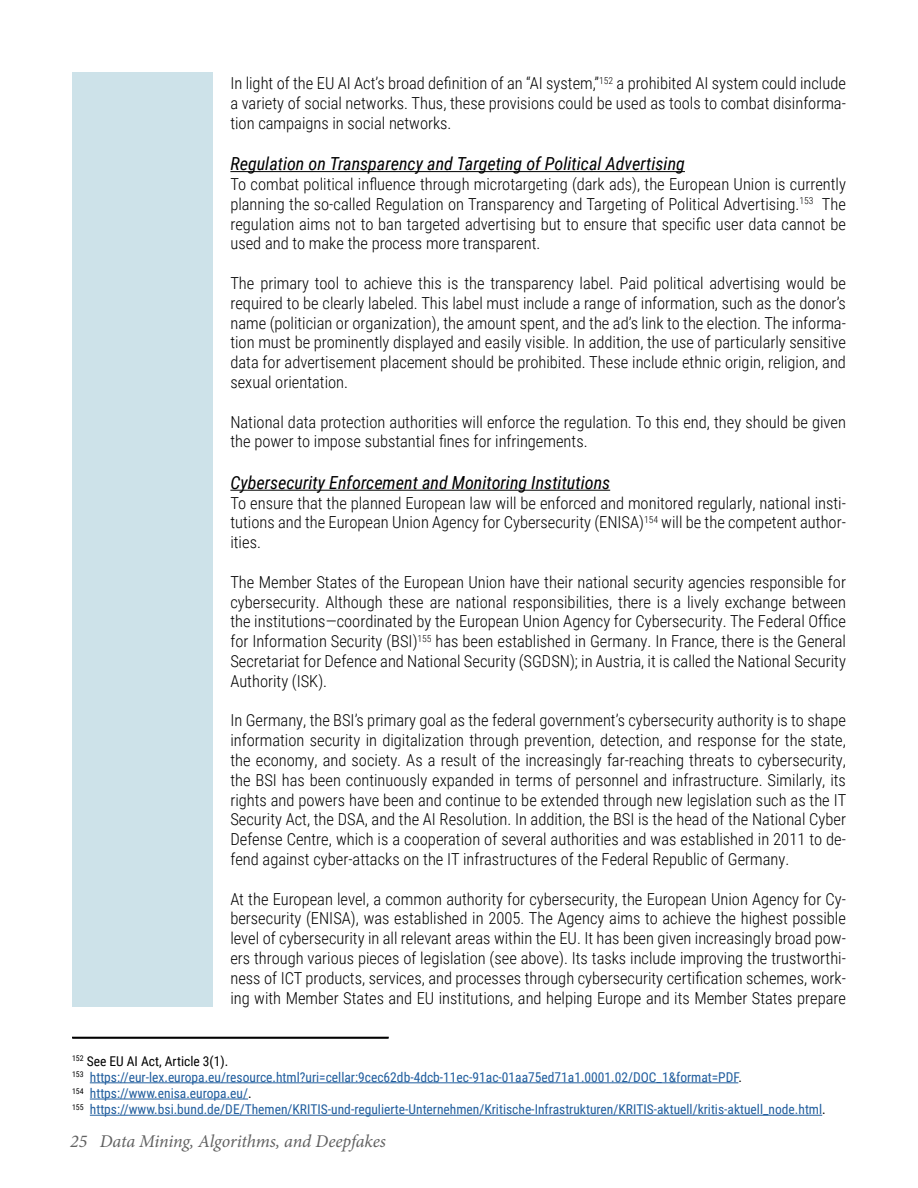
<style>
.page{position:relative;width:918px;height:1188px;background:#fff}
.page>*{position:absolute;margin:0;border:0;box-sizing:border-box;transform-origin:0 0}
.t1{font:italic 18px "Roboto Condensed";color:#000}
.t2{font:italic 18px "Minion Pro";letter-spacing:-.01em;color:#616161}
.t3{font:300 16.5px/19.8px "Roboto Condensed";color:#000;text-align:justify}
.t4{font:13.5px/16.2px "Roboto Condensed";color:#215e9e}
.s1{color:#000}
</style>
<div class="page">
<div style="left:72px;top:72px;width:140px;height:935px;background:#cde2e9"></div>
<hr style="left:230px;top:171px;width:455px;height:1px;background:#000">
<hr style="left:230px;top:490px;width:380px;height:1px;background:#000">
<div style="left:72px;top:1037px;width:317px;height:2px;border:2px solid #000"></div>
<hr style="left:90px;top:1083px;width:648px;height:1px;background:#215e9e">
<hr style="left:90px;top:1099px;width:158px;height:1px;background:#215e9e">
<hr style="left:90px;top:1115px;width:732px;height:1px;background:#215e9e">
<p class="t3" style="left:230px;top:73px;width:617px">In light of the EU AI Act’s broad definition of an “AI system,”<sup>152</sup> a prohibited AI system could include a variety of social networks. Thus, these provisions could be used as tools to combat disinforma&shy;tion campaigns in social networks.</p>
<p class="t1" style="left:230px;top:151px;width:456px">Regulation on Transparency and Targeting of Political Advertising</p>
<p class="t3" style="left:230px;top:174px;width:617px">To combat political influence through microtargeting (dark ads), the European Union is currently planning the so-called Regulation on Transparency and Targeting of Political Advertising.<sup>153</sup> The regulation aims not to ban targeted advertising but to ensure that specific user data cannot be used and to make the process more transparent.</p>
<p class="t3" style="left:230px;top:273px;width:617px">The primary tool to achieve this is the transparency label. Paid political advertising would be required to be clearly labeled. This label must include a range of information, such as the donor’s name (politician or organization), the amount spent, and the ad’s link to the election. The informa&shy;tion must be prominently displayed and easily visible. In addition, the use of particularly sensitive data for advertisement placement should be prohibited. These include ethnic origin, religion, and sexual orientation.</p>
<p class="t3" style="left:230px;top:411px;width:617px">National data protection authorities will enforce the regulation. To this end, they should be given the power to impose substantial fines for infringements.</p>
<p class="t1" style="left:230px;top:470px;width:381px">Cybersecurity Enforcement and Monitoring Institutions</p>
<p class="t3" style="left:230px;top:492px;width:617px">To ensure that the planned European law will be enforced and monitored regularly, national insti&shy;tutions and the European Union Agency for Cybersecurity (ENISA)<sup>154</sup> will be the competent author&shy;ities.</p>
<p class="t3" style="left:230px;top:572px;width:617px">The Member States of the European Union have their national security agencies responsible for cybersecurity. Although these are national responsibilities, there is a lively exchange between the institutions—coordinated by the European Union Agency for Cybersecurity. The Federal Office for Information Security (BSI)<sup>155</sup> has been established in Germany. In France, there is the General Secretariat for Defence and National Security (SGDSN); in Austria, it is called the National Security Authority (ISK).</p>
<p class="t3" style="left:230px;top:710px;width:617px">In Germany, the BSI’s primary goal as the federal government’s cybersecurity authority is to shape information security in digitalization through prevention, detection, and response for the state, the economy, and society. As a result of the increasingly far-reaching threats to cybersecurity, the BSI has been continuously expanded in terms of personnel and infrastructure. Similarly, its rights and powers have been and continue to be extended through new legislation such as the IT Security Act, the DSA, and the AI Resolution. In addition, the BSI is the head of the National Cyber Defense Centre, which is a cooperation of several authorities and was established in 2011 to de&shy;fend against cyber-attacks on the IT infrastructures of the Federal Republic of Germany.</p>
<p class="t3" style="left:230px;top:888px;width:617px">At the European level, a common authority for cybersecurity, the European Union Agency for Cy&shy;bersecurity (ENISA), was established in 2005. The Agency aims to achieve the highest possible level of cybersecurity in all relevant areas within the EU. It has been given increasingly broad pow&shy;ers through various pieces of legislation (see above). Its tasks include improving the trustworthi&shy;ness of ICT products, services, and processes through cybersecurity certification schemes, work&shy;ing with Member States and EU institutions, and helping Europe and its Member States prepare</p>
<p class="t4" style="left:72px;top:1052px;width:755px"><sup>152</sup> <span class="s1">See EU AI Act, Article 3(1).<br></span><sup>153</sup> https://eur-lex.europa.eu/resource.html?uri=cellar:9cec62db-4dcb-11ec-91ac-01aa75ed71a1.0001.02/DOC_1&amp;format=PDF<span class="s1">.<br></span><sup>154</sup> https://www.enisa.europa.eu/<span class="s1">.<br></span><sup>155</sup> https://www.bsi.bund.de/DE/Themen/KRITIS-und-regulierte-Unternehmen/Kritische-Infrastrukturen/KRITIS-aktuell/kritis-aktuell_node.html<span class="s1">.</span></p>
<p class="t2" style="left:70px;top:1129px;width:317px">25 Data Mining, Algorithms, and Deepfakes</p>
</div>
